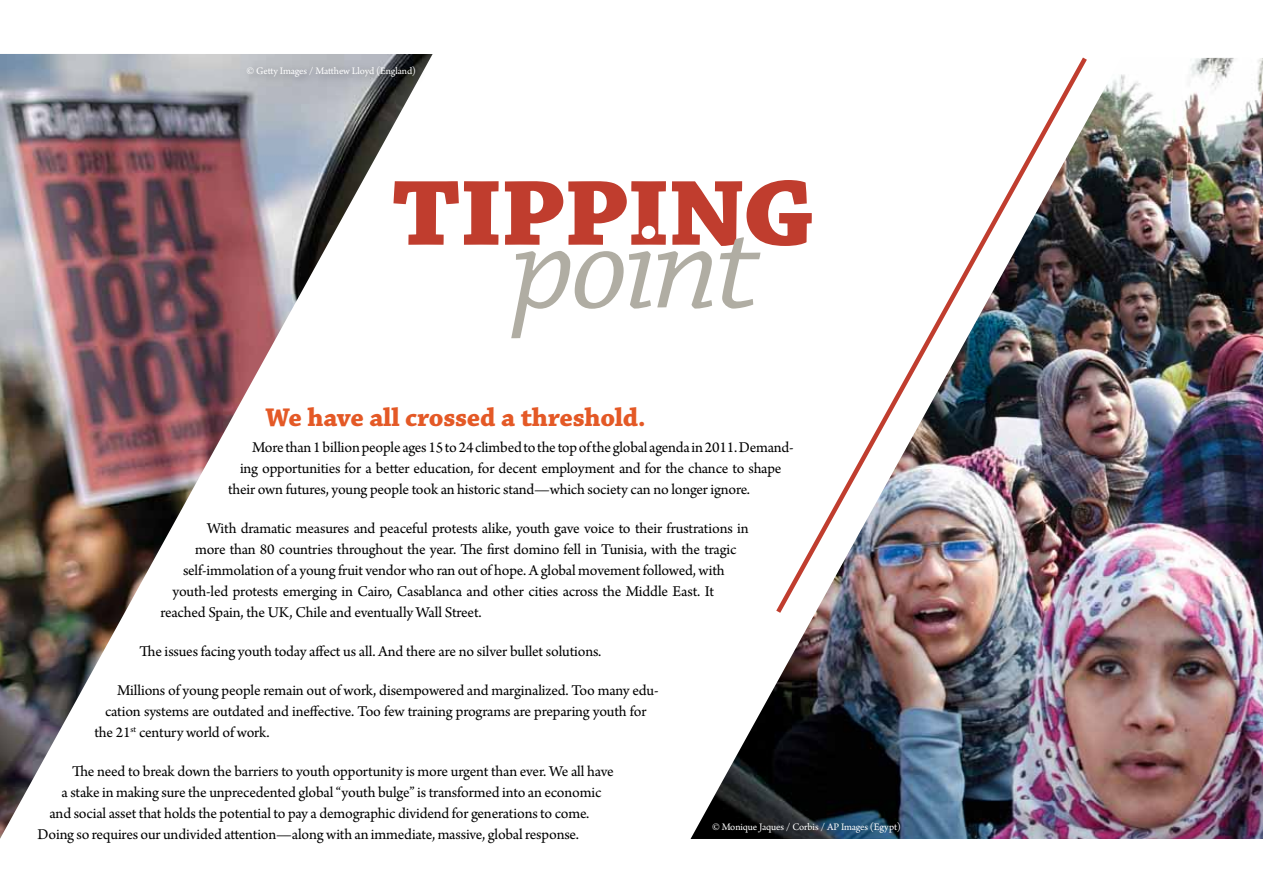
<style>
.page{position:relative;width:1263px;height:893px;background:#fff}
.page>*{position:absolute;margin:0;border:0;box-sizing:border-box;transform-origin:0 0}
.t1{font:700 27px "Chaparral Pro";letter-spacing:-.01em;color:#e45926}
.t2{font:15.75px "Arno Pro";letter-spacing:-.01em;color:#000}
.t3{font:10.5px "Arno Pro";letter-spacing:-.015em;color:#fff}
</style>
<div class="page">
<img style="left:690px;top:58px;width:573px;height:781px">
<img style="left:0;top:54px;width:433px;height:785px">
<div style="left:242px;top:62px;width:184px;height:25px;background:#000;opacity:.35"></div>
<img style="left:772px;top:57px;width:319px;height:561px">
<svg style="left:393px;top:181px;width:106px;height:64px"></svg>
<svg style="left:505px;top:180px;width:307px;height:158px"></svg>
<p class="t3" style="left:247px;top:65px;width:171px">© Getty Images / Matthew Lloyd (England)</p>
<h1 class="t1" style="left:266px;top:402px;width:382px">We have all crossed a threshold.</h1>
<p class="t2" style="left:252px;top:438px;width:543px">More than 1 billion people ages 15 to 24 climbed to the top of the global agenda in 2011. Demand-</p>
<p class="t2" style="left:240px;top:459px;width:543px">ing opportunities for a better education, for decent employment and for the chance to shape</p>
<p class="t2" style="left:228px;top:480px;width:524px">their own futures, young people took an historic stand—which society can no longer ignore.</p>
<p class="t2" style="left:207px;top:519px;width:543px">With dramatic measures and peaceful protests alike, youth gave voice to their frustrations in</p>
<p class="t2" style="left:195px;top:540px;width:543px">more than 80 countries throughout the year. The first domino fell in Tunisia, with the tragic</p>
<p class="t2" style="left:183px;top:561px;width:543px">self-immolation of a young fruit vendor who ran out of hope. A global movement followed, with</p>
<p class="t2" style="left:172px;top:582px;width:543px">youth-led protests emerging in Cairo, Casablanca and other cities across the Middle East. It</p>
<p class="t2" style="left:160px;top:603px;width:323px">reached Spain, the UK, Chile and eventually Wall Street.</p>
<p class="t2" style="left:139px;top:642px;width:463px">The issues facing youth today affect us all. And there are no silver bullet solutions.</p>
<p class="t2" style="left:117px;top:681px;width:543px">Millions of young people remain out of work, disempowered and marginalized. Too many edu-</p>
<p class="t2" style="left:105px;top:702px;width:543px">cation systems are outdated and ineffective. Too few training programs are preparing youth for</p>
<p class="t2" style="left:94px;top:723px;width:177px">the 21<sup>st</sup> century world of work.</p>
<p class="t2" style="left:72px;top:762px;width:543px">The need to break down the barriers to youth opportunity is more urgent than ever. We all have</p>
<p class="t2" style="left:62px;top:783px;width:541px">a stake in making sure the unprecedented global “youth bulge” is transformed into an economic</p>
<p class="t2" style="left:50px;top:804px;width:541px">and social asset that holds the potential to pay a demographic dividend for generations to come.</p>
<p class="t2" style="left:37px;top:825px;width:543px">Doing so requires our undivided attention—along with an immediate, massive, global response.</p>
<p class="t3" style="left:712px;top:821px;width:190px">© Monique Jaques / Corbis / AP Images (Egypt)</p>
</div>
